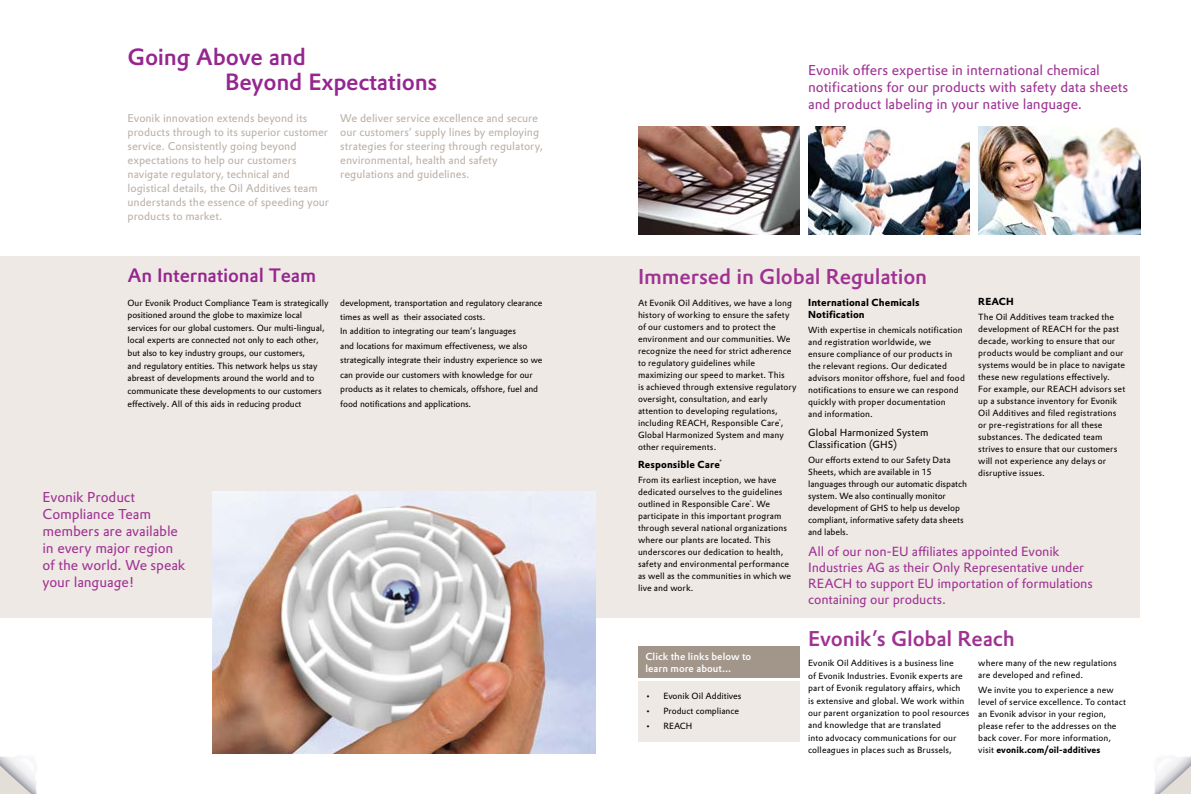
<style>
.page{position:relative;width:1191px;height:794px;background:#fff}
.page>*{position:absolute;margin:0;border:0;box-sizing:border-box;transform-origin:0 0}
.t1{font:500 23px/25px "Evonik Prokyon";letter-spacing:-.01em;color:#95268f}
.t2{font:500 21px "Evonik Prokyon";letter-spacing:-.01em;color:#9f3293}
.t3{font:500 19px "Evonik Prokyon";letter-spacing:-.01em;color:#95268f}
.t4{font:14px/17px "Evonik Prokyon";letter-spacing:-.005em;color:#9f3293}
.t5{font:13px/16px "Evonik Prokyon";letter-spacing:-.005em;color:#9f3293}
.t6{font:11px/14px "Evonik Prokyon";color:#bbb0a6}
.t7{font:700 10px/12px "Evonik Prokyon";letter-spacing:.01em;color:#000}
.t8{font:10px/12px "Evonik Prokyon";letter-spacing:.005em;color:#000}
.t9{font:500 10px/12px "Evonik Prokyon";color:#fff}
.t10{font:8.8px/12px "Evonik Prokyon";letter-spacing:.01em;color:#000}
.t11{font:8.8px/12.6px "Evonik Prokyon";letter-spacing:-.01em;color:#000101}
.s1{font-weight:700}
</style>
<div class="page">
<div style="left:0;top:256px;width:1140px;height:361px;background:#efe9e5"></div>
<img style="left:213px;top:491px;width:382px;height:262px">
<img style="left:978px;top:126px;width:162px;height:108px">
<img style="left:808px;top:126px;width:161px;height:108px">
<img style="left:638px;top:126px;width:161px;height:108px">
<svg style="left:1154px;top:756px;width:37px;height:38px"></svg>
<svg style="left:0;top:756px;width:37px;height:38px"></svg>
<div style="left:638px;top:681px;width:161px;height:60px;background:#efe9e5"></div>
<div style="left:638px;top:646px;width:161px;height:32px;background:#a2958a"></div>
<h1 class="t1" style="left:225px;top:43px;width:214px;text-indent:-98px">Going Above and<br>Beyond Expectations</h1>
<p class="t6" style="left:128px;top:110px;width:203px">Evonik innovation extends beyond its products through to its superior customer service. Consistently going beyond expectations to help our customers navigate regulatory, technical and logistical details, the Oil Additives team understands the essence of speeding your products to market.</p>
<p class="t6" style="left:340px;top:110px;width:204px">We deliver service excellence and secure our customers’ supply lines by employing strategies for steering through regulatory, environmental, health and safety regulations and guidelines.</p>
<h3 class="t3" style="left:128px;top:260px;width:190px">An International Team</h3>
<p class="t11" style="left:128px;top:295px;width:202px">Our Evonik Product Compliance Team is strategically positioned around the globe to maximize local services for our global customers. Our multi-lingual, local experts are connected not only to each other, but also to key industry groups, our customers,<br>and regulatory entities. This network helps us stay abreast of developments around the world and to communicate these developments to our customers effectively. All of this aids in reducing product</p>
<p class="t11" style="left:340px;top:295px;width:204px;line-height:14.4px">development, transportation and regulatory clearance times as well as their associated costs.<br>In addition to integrating our team’s languages<br>and locations for maximum effectiveness, we also strategically integrate their industry experience so we can provide our customers with knowledge for our products as it relates to chemicals, offshore, fuel and food notifications and applications.</p>
<h3 class="t4" style="left:43px;top:488px;width:144px">Evonik Product<br>Compliance Team members are available in every major region of the world. We speak your language!</h3>
<h3 class="t4" style="left:808px;top:60px;width:322px">Evonik offers expertise in international chemical notifications for our products with safety data sheets and product labeling in your native language.</h3>
<h2 class="t2" style="left:638px;top:260px;width:291px">Immersed in Global Regulation</h2>
<p class="t10" style="left:638px;top:296px;width:160px">At Evonik Oil Additives, we have a long history of working to ensure the safety of our customers and to protect the environment and our communities. We recognize the need for strict adherence to regulatory guidelines while maximizing our speed to market. This<br>is achieved through extensive regulatory oversight, consultation, and early attention to developing regulations, including REACH, Responsible Care<sup>®</sup>, Global Harmonized System and many other requirements.</p>
<p class="t7" style="left:638px;top:457px;width:85px">Responsible Care<sup>®</sup></p>
<p class="t10" style="left:638px;top:473px;width:154px">From its earliest inception, we have dedicated ourselves to the guidelines outlined in Responsible Care<sup>®</sup>. We participate in this important program through several national organizations where our plants are located. This underscores our dedication to health, safety and environmental performance as well as the communities in which we live and work.</p>
<p class="t9" style="left:645px;top:650px;width:107px">Click the links below to learn more about...</p>
<p class="t10" style="left:645px;top:689px;width:97px">• Evonik Oil Additives</p>
<p class="t10" style="left:645px;top:704px;width:95px">• Product compliance</p>
<p class="t10" style="left:645px;top:719px;width:48px">• REACH</p>
<p class="t7" style="left:808px;top:296px;width:113px">International Chemicals<br>Notification</p>
<p class="t10" style="left:808px;top:324px;width:158px">With expertise in chemicals notification and registration worldwide, we<br>ensure compliance of our products in the relevant regions. Our dedicated advisors monitor offshore, fuel and food notifications to ensure we can respond quickly with proper documentation<br>and information.</p>
<p class="t8" style="left:808px;top:425px;width:122px">Global Harmonized System<br>Classification (GHS)</p>
<p class="t10" style="left:808px;top:453px;width:160px">Our efforts extend to our Safety Data Sheets, which are available in 15 languages through our automatic dispatch system. We also continually monitor development of GHS to help us develop compliant, informative safety data sheets and labels.</p>
<p class="t7" style="left:978px;top:294px;width:37px">REACH</p>
<p class="t10" style="left:978px;top:310px;width:148px">The Oil Additives team tracked the development of REACH for the past decade, working to ensure that our products would be compliant and our systems would be in place to navigate these new regulations effectively.<br>For example, our REACH advisors set up a substance inventory for Evonik Oil Additives and filed registrations or pre-registrations for all these substances. The dedicated team strives to ensure that our customers will not experience any delays or disruptive issues.</p>
<h3 class="t5" style="left:808px;top:543px;width:286px">All of our non-EU affiliates appointed Evonik Industries AG as their Only Representative under REACH to support EU importation of formulations containing our products.</h3>
<h2 class="t2" style="left:808px;top:622px;width:208px">Evonik’s Global Reach</h2>
<p class="t10" style="left:808px;top:656px;width:163px;line-height:12.4px">Evonik Oil Additives is a business line<br>of Evonik Industries. Evonik experts are part of Evonik regulatory affairs, which<br>is extensive and global. We work within our parent organization to pool resources and knowledge that are translated<br>into advocacy communications for our colleagues in places such as Brussels,</p>
<p class="t10" style="left:978px;top:656px;width:140px">where many of the new regulations are developed and refined.</p>
<p class="t10" style="left:978px;top:683px;width:149px">We invite you to experience a new level of service excellence. To contact an Evonik advisor in your region, please refer to the addresses on the back cover. For more information, visit <span class="s1">evonik.com/oil-additives</span></p>
</div>
